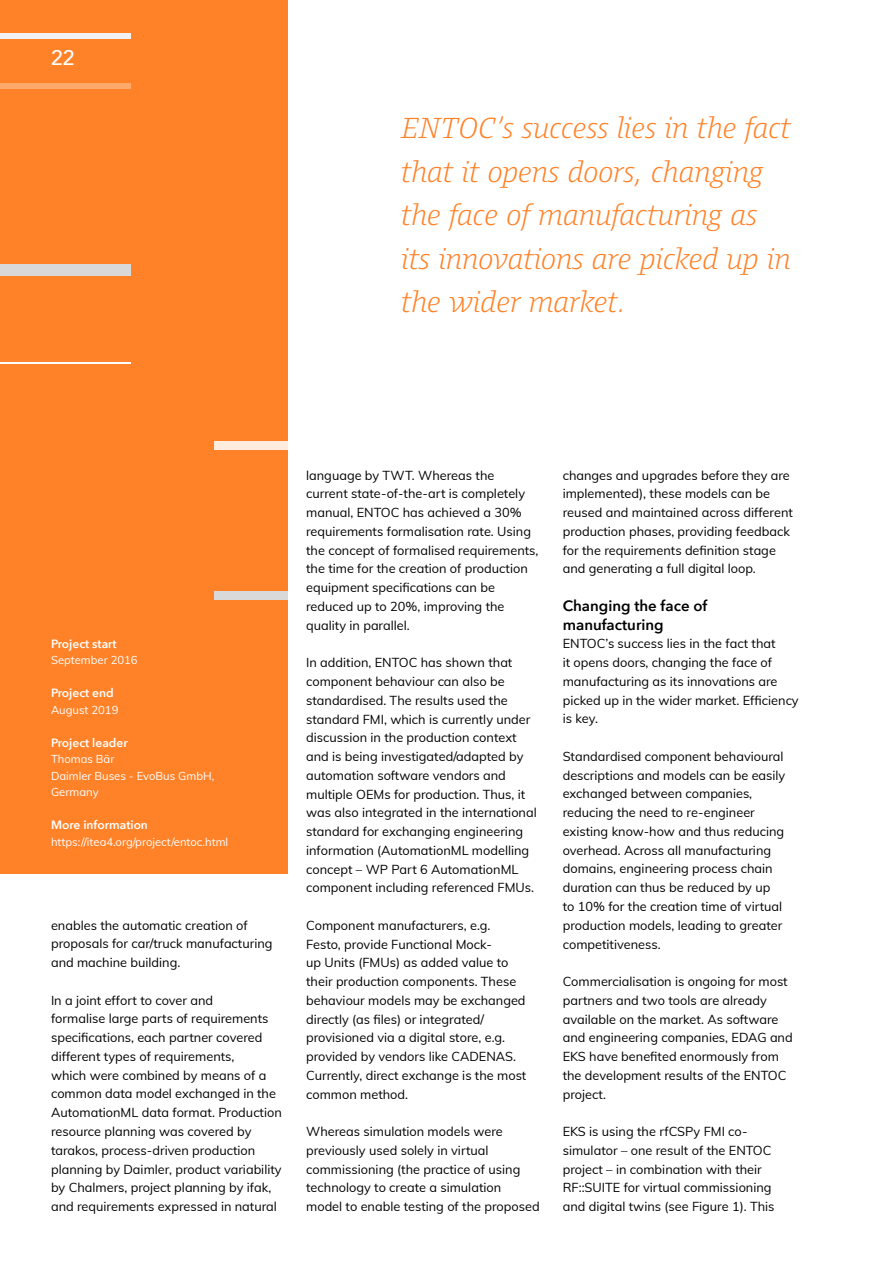
<style>
.page{position:relative;width:893px;height:1263px;background:#fff}
.page>*{position:absolute;margin:0;border:0;box-sizing:border-box;transform-origin:0 0}
.t1{font:italic 300 30px/43.5px "Harrison Serif Pro";color:#ff8228}
.t2{font:500 21px "Avenir";color:#fff}
.t3{font:600 15px/18.8px "Avenir Next";color:#000}
.t4{font:12.75px/18.8px "Muli";color:#000}
.t5{font:600 12px "Avenir Next";color:#fff}
.t6{font:11.25px/16.5px "Muli";color:#fff}
</style>
<div class="page">
<div style="left:0;top:0;width:288px;height:873px;background:#ff8228"></div>
<div style="left:215px;top:591px;width:73px;height:9px;background:#d9d9d9"></div>
<div style="left:215px;top:441px;width:73px;height:9px;background:#ffecdf"></div>
<hr style="left:0;top:363px;width:130px;height:1px;background:#fff">
<div style="left:0;top:265px;width:131px;height:11px;background:#d9d9d9"></div>
<div style="left:0;top:83px;width:131px;height:6px;background:#ffaa6d"></div>
<div style="left:0;top:34px;width:131px;height:5px;background:#f2f2f2"></div>
<h2 class="t2" style="left:51px;top:39px;width:25px">22</h2>
<h1 class="t1" style="left:401px;top:104px;width:391px">ENTOC’s success lies in the fact that it opens doors, changing the face of manufacturing as its innovations are picked up in the wider market.</h1>
<p class="t5" style="left:51px;top:633px;width:67px">Project start</p>
<p class="t6" style="left:51px;top:651px;width:88px">September 2016</p>
<p class="t5" style="left:51px;top:683px;width:64px">Project end</p>
<p class="t6" style="left:51px;top:701px;width:69px">August 2019</p>
<p class="t5" style="left:51px;top:732px;width:78px">Project leader</p>
<p class="t6" style="left:51px;top:750px;width:165px">Thomas Bär<br>Daimler Buses - EvoBus GmbH,<br>Germany</p>
<p class="t5" style="left:51px;top:815px;width:98px">More information</p>
<p class="t6" style="left:51px;top:833px;width:179px">https://itea4.org/project/entoc.html</p>
<p class="t4" style="left:51px;top:915px;width:223px">enables the automatic creation of proposals for car/truck manufacturing and machine building.</p>
<p class="t4" style="left:51px;top:990px;width:232px">In a joint effort to cover and<br>formalise large parts of requirements specifications, each partner covered different types of requirements,<br>which were combined by means of a common data model exchanged in the AutomationML data format. Production resource planning was covered by tarakos, process-driven production planning by Daimler, product variability by Chalmers, project planning by ifak, and requirements expressed in natural</p>
<p class="t4" style="left:306px;top:465px;width:234px">language by TWT. Whereas the current state-of-the-art is completely manual, ENTOC has achieved a 30% requirements formalisation rate. Using the concept of formalised requirements, the time for the creation of production equipment specifications can be reduced up to 20%, improving the quality in parallel.</p>
<p class="t4" style="left:306px;top:653px;width:232px">In addition, ENTOC has shown that component behaviour can also be standardised. The results used the standard FMI, which is currently under discussion in the production context and is being investigated/adapted by automation software vendors and multiple OEMs for production. Thus, it was also integrated in the international standard for exchanging engineering information (AutomationML modelling concept – WP Part 6 AutomationML component including referenced FMUs.</p>
<p class="t4" style="left:306px;top:915px;width:222px">Component manufacturers, e.g.<br>Festo, provide Functional Mock-<br>up Units (FMUs) as added value to their production components. These behaviour models may be exchanged directly (as files) or integrated/ provisioned via a digital store, e.g. provided by vendors like CADENAS.<br>Currently, direct exchange is the most common method.</p>
<p class="t4" style="left:306px;top:1121px;width:235px">Whereas simulation models were previously used solely in virtual commissioning (the practice of using technology to create a simulation model to enable testing of the proposed</p>
<p class="t4" style="left:563px;top:465px;width:232px">changes and upgrades before they are implemented), these models can be reused and maintained across different production phases, providing feedback for the requirements definition stage and generating a full digital loop.</p>
<p class="t3" style="left:563px;top:596px;width:146px">Changing the face of manufacturing</p>
<p class="t4" style="left:563px;top:634px;width:238px">ENTOC’s success lies in the fact that<br>it opens doors, changing the face of manufacturing as its innovations are picked up in the wider market. Efficiency is key.</p>
<p class="t4" style="left:563px;top:746px;width:224px">Standardised component behavioural descriptions and models can be easily exchanged between companies, reducing the need to re-engineer existing know-how and thus reducing overhead. Across all manufacturing domains, engineering process chain duration can thus be reduced by up<br>to 10% for the creation time of virtual production models, leading to greater competitiveness.</p>
<p class="t4" style="left:563px;top:971px;width:232px">Commercialisation is ongoing for most partners and two tools are already available on the market. As software and engineering companies, EDAG and<br>EKS have benefited enormously from the development results of the ENTOC project.</p>
<p class="t4" style="left:563px;top:1121px;width:213px">EKS is using the rfCSPy FMI co&shy;simulator – one result of the ENTOC project – in combination with their RF::SUITE for virtual commissioning and digital twins (see Figure 1). This</p>
</div>
